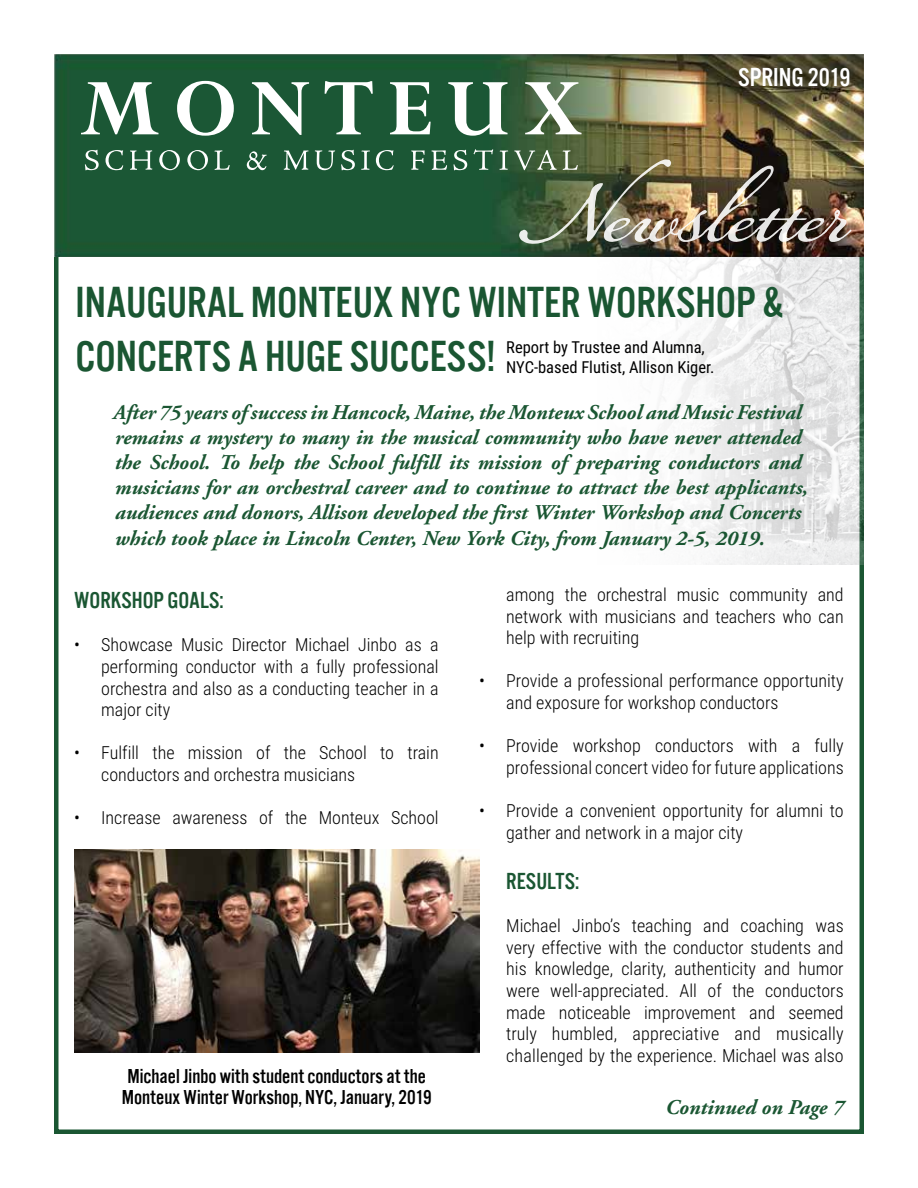
<style>
.page{position:relative;width:918px;height:1188px;background:#fff}
.page>*{position:absolute;margin:0;border:0;box-sizing:border-box;transform-origin:0 0}
.t1{font:90px "Daisy Lau";color:#fff}
.t2{font:45px/54px "Alternate Gothic No 3";color:#1a5632}
.t3{font:27px "Alternate Got No 3 D";color:#fff}
.t4{font:24px "Alternate Gothic No 3";color:#1a5632}
.t5{font:italic 700 21px/25.2px "Adobe Garamond";color:#1a5632}
.t6{font:21px/21px "Alternate Got No 3 D";color:#000}
.t7{font:300 18px/21.6px "Roboto Condensed";color:#000;text-align:justify}
.t8{font:16.5px/19.8px "Roboto Condensed";color:#000}
</style>
<div class="page">
<img style="left:661px;top:258px;width:203px;height:306px">
<img style="left:54px;top:54px;width:810px;height:202px">
<svg style="left:85px;top:149px;width:493px;height:21px;background:#49765a"></svg>
<svg style="left:81px;top:81px;width:501px;height:55px"></svg>
<div style="left:730px;top:58px;width:129px;height:37px;background:#000;opacity:.75"></div>
<img style="left:74px;top:850px;width:405px;height:202px">
<h3 class="t3" style="left:738px;top:63px;width:114px">SPRING 2019</h3>
<h1 class="t1" style="left:527px;top:158px;width:325px">Newsletter</h1>
<h2 class="t2" style="left:75px;top:277px;width:710px">INAUGURAL MONTEUX NYC WINTER WORKSHOP &amp;<br>CONCERTS A HUGE SUCCESS!</h2>
<p class="t8" style="left:506px;top:337px;width:210px">Report by Trustee and Alumna,<br>NYC-based Flutist, Allison Kiger.</p>
<p class="t5" style="left:113px;top:400px;width:696px">After 75 years of success in Hancock, Maine, the Monteux School and Music Festival remains a mystery to many in the musical community who have never attended the School. To help the School fulfill its mission of preparing conductors and musicians for an orchestral career and to continue to attract the best applicants, audiences and donors, Allison developed the first Winter Workshop and Concerts which took place in Lincoln Center, New York City, from January 2-5, 2019.</p>
<h3 class="t4" style="left:74px;top:588px;width:151px">WORKSHOP GOALS:</h3>
<p class="t7" style="left:101px;top:633px;width:339px;text-indent:-27px">• Showcase Music Director Michael Jinbo as a performing conductor with a fully professional orchestra and also as a conducting teacher in a major city</p>
<p class="t7" style="left:101px;top:741px;width:339px;text-indent:-27px">• Fulfill the mission of the School to train conductors and orchestra musicians</p>
<p class="t7" style="left:74px;top:806px;width:366px">• Increase awareness of the Monteux School</p>
<p class="t6" style="left:122px;top:1066px;width:311px">Michael Jinbo with student conductors at the<br>Monteux Winter Workshop, NYC, January, 2019</p>
<p class="t7" style="left:506px;top:583px;width:339px">among the orchestral music community and network with musicians and teachers who can help with recruiting</p>
<p class="t7" style="left:506px;top:670px;width:339px;text-indent:-27px">• Provide a professional performance opportunity and exposure for workshop conductors</p>
<p class="t7" style="left:479px;top:734px;width:366px;text-align:right">• Provide workshop conductors with a fully professional concert video for future applications</p>
<p class="t7" style="left:506px;top:799px;width:339px;text-indent:-27px">• Provide a convenient opportunity for alumni to gather and network in a major city</p>
<h3 class="t4" style="left:506px;top:868px;width:74px">RESULTS:</h3>
<p class="t7" style="left:506px;top:914px;width:339px">Michael Jinbo’s teaching and coaching was very effective with the conductor students and his knowledge, clarity, authenticity and humor were well-appreciated. All of the conductors made noticeable improvement and seemed truly humbled, appreciative and musically challenged by the experience. Michael was also</p>
<p class="t5" style="left:666px;top:1095px;width:180px">Continued on Page 7</p>
</div>
